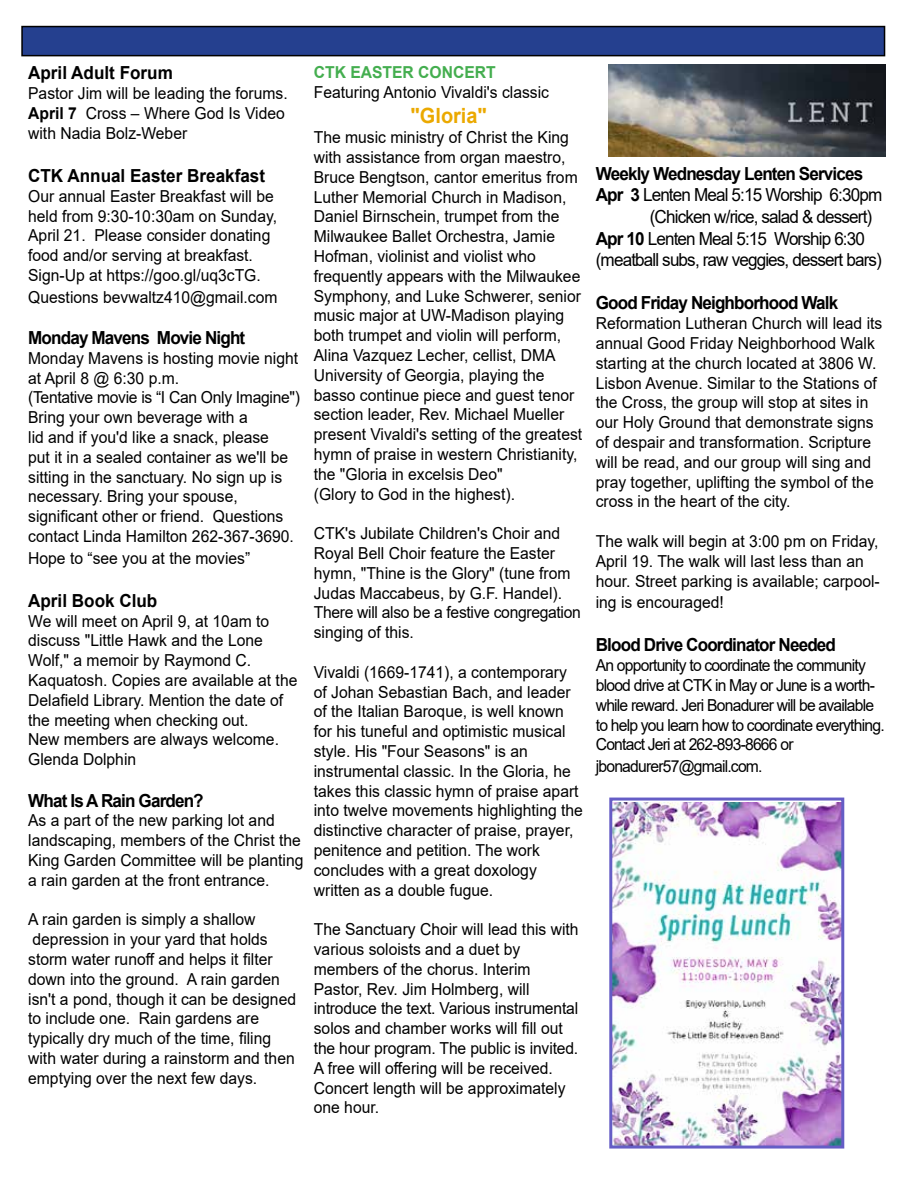
<style>
.page{position:relative;width:918px;height:1188px;background:#fff}
.page>*{position:absolute;margin:0;border:0;box-sizing:border-box;transform-origin:0 0}
.t1{font:700 21px "Arial";color:#eba900;scale:.95 1}
.t2{font:18px "Arial";letter-spacing:-.05em;color:#000;scale:.95 1}
.t3{font:700 18px "Arial";letter-spacing:-.05em;color:#000;scale:.95 1}
.t4{font:700 18px "Arial";color:#000;scale:.95 1}
.t5{font:16.5px/19.8px "Arial";color:#000;scale:.95 1}
.t6{font:16.5px/19.8px "Arial";letter-spacing:-.05em;color:#000;scale:.95 1}
.t7{font:700 16.5px "Arial";color:#44ae4f;scale:.95 1}
.s1{font-weight:700}
</style>
<div class="page">
<div style="left:22px;top:27px;width:863px;height:29px;background:#25408f"></div>
<div style="left:21px;top:26px;width:864px;height:30px;border:2px solid #000"></div>
<img style="left:608px;top:65px;width:277px;height:91px">
<img style="left:613px;top:802px;width:227px;height:343px">
<div style="left:609px;top:798px;width:235px;height:351px;border:3px solid #655dc6"></div>
<p class="t4" style="left:28px;top:60px;width:154px">April Adult Forum</p>
<p class="t5" style="left:28px;top:83px;width:275px">Pastor Jim will be leading the forums.<br><span class="s1">April 7</span> Cross – Where God Is Video with Nadia Bolz-Weber</p>
<p class="t4" style="left:28px;top:163px;width:251px">CTK Annual Easter Breakfast</p>
<p class="t5" style="left:28px;top:186px;width:264px">Our annual Easter Breakfast will be held from 9:30-10:30am on Sunday, April 21. Please consider donating food and/or serving at breakfast.<br>Sign-Up at https://goo.gl/uq3cTG.</p>
<p class="t5" style="left:28px;top:287px;width:264px">Questions bevwaltz410@gmail.com</p>
<p class="t3" style="left:28px;top:325px;width:230px">Monday Mavens Movie Night</p>
<p class="t5" style="left:28px;top:348px;width:288px">Monday Mavens is hosting movie night at April 8 @ 6:30 p.m.<br>(Tentative movie is “I Can Only Imagine")<br>Bring your own beverage with a<br>lid and if you'd like a snack, please<br>put it in a sealed container as we'll be sitting in the sanctuary. No sign up is necessary. Bring your spouse, significant other or friend. Questions contact Linda Hamilton 262-367-3690.</p>
<p class="t5" style="left:28px;top:548px;width:235px">Hope to “see you at the movies”</p>
<p class="t4" style="left:28px;top:588px;width:138px">April Book Club</p>
<p class="t5" style="left:28px;top:611px;width:285px">We will meet on April 9, at 10am to discuss "Little Hawk and the Lone<br>Wolf," a memoir by Raymond C.<br>Kaquatosh. Copies are available at the<br>Delafield Library. Mention the date of the meeting when checking out.<br>New members are always welcome.<br>Glenda Dolphin</p>
<p class="t3" style="left:28px;top:788px;width:186px">What Is A Rain Garden?</p>
<p class="t5" style="left:28px;top:811px;width:291px">As a part of the new parking lot and landscaping, members of the Christ the King Garden Committee will be planting a rain garden at the front entrance.</p>
<p class="t5" style="left:28px;top:910px;width:284px">A rain garden is simply a shallow depression in your yard that holds storm water runoff and helps it filter down into the ground. A rain garden isn't a pond, though it can be designed to include one. Rain gardens are typically dry much of the time, filing with water during a rainstorm and then emptying over the next few days.</p>
<p class="t7" style="left:314px;top:61px;width:193px">CTK EASTER CONCERT</p>
<p class="t5" style="left:314px;top:82px;width:249px">Featuring Antonio Vivaldi's classic</p>
<p class="t1" style="left:411px;top:101px;width:82px">"Gloria"</p>
<p class="t5" style="left:314px;top:127px;width:284px">The music ministry of Christ the King with assistance from organ maestro, Bruce Bengtson, cantor emeritus from Luther Memorial Church in Madison, Daniel Birnschein, trumpet from the Milwaukee Ballet Orchestra, Jamie Hofman, violinist and violist who frequently appears with the Milwaukee Symphony, and Luke Schwerer, senior music major at UW-Madison playing both trumpet and violin will perform, Alina Vazquez Lecher, cellist, DMA University of Georgia, playing the basso continue piece and guest tenor section leader, Rev. Michael Mueller present Vivaldi's setting of the greatest hymn of praise in western Christianity, the "Gloria in excelsis Deo"<br>(Glory to God in the highest).</p>
<p class="t5" style="left:314px;top:523px;width:283px">CTK's Jubilate Children's Choir and Royal Bell Choir feature the Easter hymn, "Thine is the Glory" (tune from Judas Maccabeus, by G.F. Handel).<br>There will also be a festive congregation singing of this.</p>
<p class="t5" style="left:314px;top:662px;width:285px">Vivaldi (1669-1741), a contemporary of Johan Sebastian Bach, and leader of the Italian Baroque, is well known for his tuneful and optimistic musical style. His "Four Seasons" is an instrumental classic. In the Gloria, he takes this classic hymn of praise apart into twelve movements highlighting the distinctive character of praise, prayer, penitence and petition. The work concludes with a great doxology written as a double fugue.</p>
<p class="t5" style="left:314px;top:919px;width:280px">The Sanctuary Choir will lead this with various soloists and a duet by members of the chorus. Interim Pastor, Rev. Jim Holmberg, will introduce the text. Various instrumental solos and chamber works will fill out the hour program. The public is invited.<br>A free will offering will be received.<br>Concert length will be approximately one hour.</p>
<p class="t3" style="left:596px;top:161px;width:283px">Weekly Wednesday Lenten Services</p>
<p class="t2" style="left:596px;top:183px;width:303px"><span class="s1">Apr 3</span> Lenten Meal 5:15 Worship 6:30pm</p>
<p class="t2" style="left:650px;top:204px;width:236px">(Chicken w/rice, salad &amp; dessert)</p>
<p class="t2" style="left:596px;top:226px;width:285px"><span class="s1">Apr 10</span> Lenten Meal 5:15 Worship 6:30</p>
<p class="t2" style="left:596px;top:248px;width:303px">(meatball subs, raw veggies, dessert bars)</p>
<p class="t3" style="left:596px;top:290px;width:257px">Good Friday Neighborhood Walk</p>
<p class="t5" style="left:596px;top:313px;width:303px">Reformation Lutheran Church will lead its annual Good Friday Neighborhood Walk starting at the church located at 3806 W.<br>Lisbon Avenue. Similar to the Stations of the Cross, the group will stop at sites in our Holy Ground that demonstrate signs of despair and transformation. Scripture will be read, and our group will sing and pray together, uplifting the symbol of the cross in the heart of the city.</p>
<p class="t5" style="left:596px;top:531px;width:300px">The walk will begin at 3:00 pm on Friday,<br>April 19. The walk will last less than an hour. Street parking is available; carpool-</p>
<p class="t5" style="left:596px;top:592px;width:136px">ing is encouraged!</p>
<p class="t3" style="left:596px;top:632px;width:254px">Blood Drive Coordinator Needed</p>
<p class="t6" style="left:596px;top:655px;width:306px">An opportunity to coordinate the community blood drive at CTK in May or June is a worth&shy;while reward. Jeri Bonadurer will be available to help you learn how to coordinate everything.<br>Contact Jeri at 262-893-8666 or</p>
<p class="t6" style="left:596px;top:756px;width:177px">jbonadurer57@gmail.com.</p>
</div>
